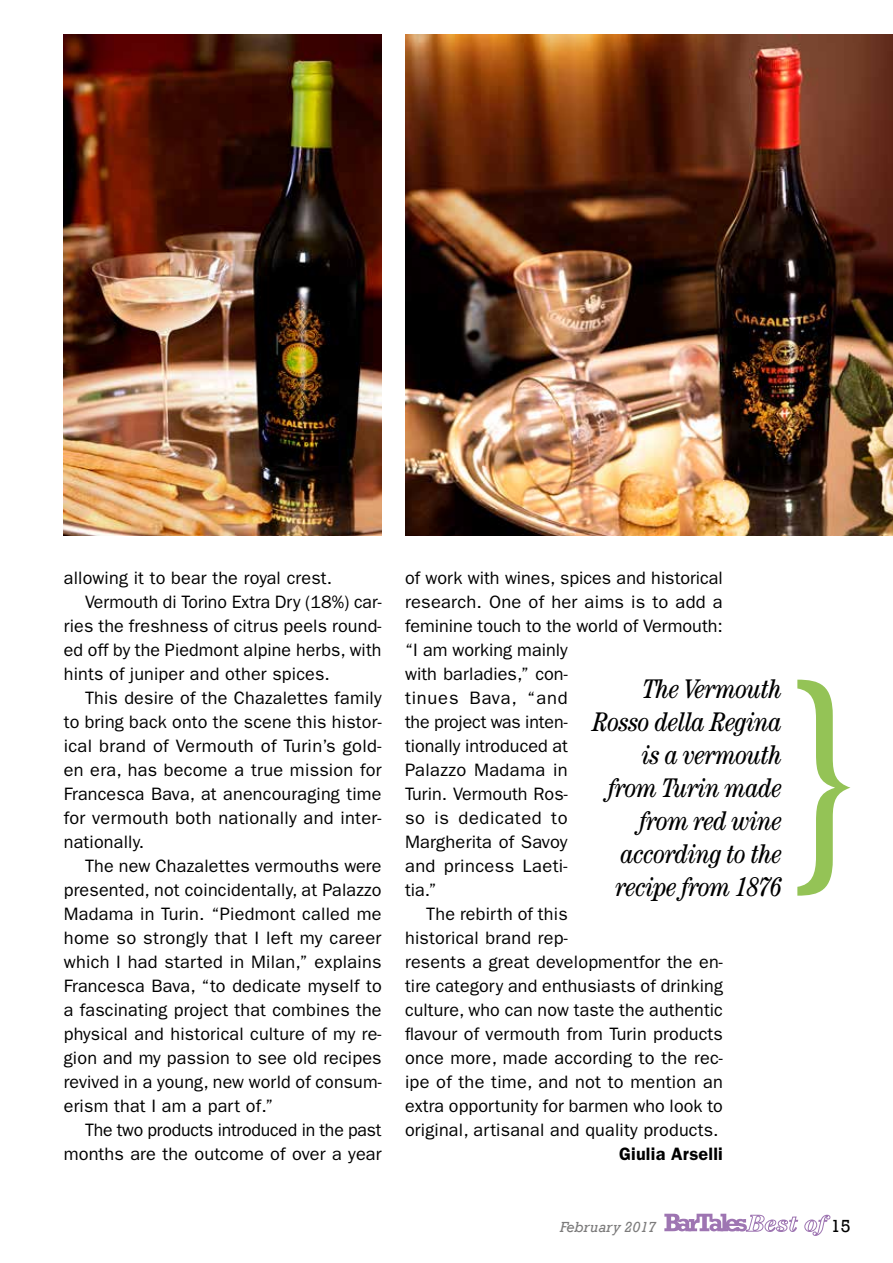
<style>
.page{position:relative;width:893px;height:1263px;background:#fff}
.page>*{position:absolute;margin:0;border:0;box-sizing:border-box;transform-origin:0 0}
.t1{font:italic condensed 27px/32.8px "Century Std";letter-spacing:-.02em;color:#000;text-align:right}
.t2{font:18px "ITC Franklin Gothic Std";letter-spacing:.01em;color:#000}
.t3{font:18px "ITC Franklin Gothic Std";letter-spacing:-.01em;color:#000}
.t4{font:18px "ITC Franklin Gothic Std";letter-spacing:.045em;color:#000}
.t5{font:18px "ITC Franklin Gothic Std";letter-spacing:.03em;color:#000}
.t6{font:600 18px "ITC Franklin Gothic Std";letter-spacing:.01em;color:#000}
.t7{font:18px "Rockwell";color:#000}
.t8{font:italic 15px "Rockwell";color:#7c7b7b}
</style>
<div class="page">
<svg style="left:664px;top:1214px;width:166px;height:22px"></svg>
<img style="left:405px;top:34px;width:488px;height:502px">
<img style="left:64px;top:34px;width:318px;height:502px">
<svg style="left:797px;top:680px;width:53px;height:216px"></svg>
<p class="t2" style="left:64px;top:567px;width:270px">allowing it to bear the royal crest.</p>
<p class="t2" style="left:85px;top:591px;width:298px">Vermouth di Torino Extra Dry (18%) car-</p>
<p class="t2" style="left:64px;top:615px;width:319px">ries the freshness of citrus peels round-</p>
<p class="t2" style="left:64px;top:639px;width:319px">ed off by the Piedmont alpine herbs, with</p>
<p class="t2" style="left:64px;top:663px;width:268px">hints of juniper and other spices.</p>
<p class="t2" style="left:85px;top:687px;width:298px">This desire of the Chazalettes family</p>
<p class="t2" style="left:64px;top:711px;width:319px">to bring back onto the scene this histor-</p>
<p class="t2" style="left:64px;top:735px;width:319px">ical brand of Vermouth of Turin’s gold-</p>
<p class="t2" style="left:64px;top:759px;width:319px">en era, has become a true mission for</p>
<p class="t2" style="left:64px;top:783px;width:319px">Francesca Bava, at anencouraging time</p>
<p class="t2" style="left:64px;top:807px;width:319px">for vermouth both nationally and inter-</p>
<p class="t2" style="left:64px;top:831px;width:82px">nationally.</p>
<p class="t2" style="left:85px;top:855px;width:298px">The new Chazalettes vermouths were</p>
<p class="t2" style="left:64px;top:879px;width:319px">presented, not coincidentally, at Palazzo</p>
<p class="t2" style="left:64px;top:903px;width:319px">Madama in Turin. “Piedmont called me</p>
<p class="t2" style="left:64px;top:927px;width:319px">home so strongly that I left my career</p>
<p class="t2" style="left:64px;top:951px;width:319px">which I had started in Milan,” explains</p>
<p class="t2" style="left:64px;top:975px;width:320px">Francesca Bava, “to dedicate myself to</p>
<p class="t2" style="left:64px;top:999px;width:319px">a fascinating project that combines the</p>
<p class="t2" style="left:64px;top:1023px;width:319px">physical and historical culture of my re-</p>
<p class="t2" style="left:64px;top:1047px;width:319px">gion and my passion to see old recipes</p>
<p class="t2" style="left:64px;top:1071px;width:319px">revived in a young, new world of consum-</p>
<p class="t2" style="left:64px;top:1095px;width:211px">erism that I am a part of.”</p>
<p class="t3" style="left:85px;top:1119px;width:298px">The two products introduced in the past</p>
<p class="t2" style="left:64px;top:1143px;width:319px">months are the outcome of over a year</p>
<p class="t2" style="left:405px;top:567px;width:319px">of work with wines, spices and historical</p>
<p class="t2" style="left:405px;top:591px;width:319px">research. One of her aims is to add a</p>
<p class="t2" style="left:405px;top:615px;width:319px">feminine touch to the world of Vermouth:</p>
<p class="t2" style="left:405px;top:639px;width:164px">“I am working mainly</p>
<p class="t2" style="left:405px;top:663px;width:164px">with barladies,” con-</p>
<p class="t4" style="left:405px;top:687px;width:164px">tinues Bava, “and</p>
<p class="t2" style="left:405px;top:711px;width:164px">the project was inten-</p>
<p class="t2" style="left:405px;top:735px;width:164px">tionally introduced at</p>
<p class="t2" style="left:405px;top:759px;width:164px">Palazzo Madama in</p>
<p class="t2" style="left:405px;top:783px;width:164px">Turin. Vermouth Ros-</p>
<p class="t5" style="left:405px;top:807px;width:164px">so is dedicated to</p>
<p class="t2" style="left:405px;top:831px;width:164px">Margherita of Savoy</p>
<p class="t2" style="left:405px;top:855px;width:164px">and princess Laeti-</p>
<p class="t2" style="left:405px;top:879px;width:33px">tia.”</p>
<p class="t2" style="left:426px;top:903px;width:143px">The rebirth of this</p>
<p class="t2" style="left:405px;top:927px;width:164px">historical brand rep-</p>
<p class="t2" style="left:405px;top:951px;width:319px">resents a great developmentfor the en-</p>
<p class="t2" style="left:405px;top:975px;width:319px">tire category and enthusiasts of drinking</p>
<p class="t2" style="left:405px;top:999px;width:319px">culture, who can now taste the authentic</p>
<p class="t2" style="left:405px;top:1023px;width:319px">flavour of vermouth from Turin products</p>
<p class="t2" style="left:405px;top:1047px;width:319px">once more, made according to the rec-</p>
<p class="t2" style="left:405px;top:1071px;width:319px">ipe of the time, and not to mention an</p>
<p class="t2" style="left:405px;top:1095px;width:319px">extra opportunity for barmen who look to</p>
<p class="t2" style="left:405px;top:1119px;width:315px">original, artisanal and quality products.</p>
<p class="t6" style="left:619px;top:1143px;width:105px">Giulia Arselli</p>
<h1 class="t1" style="left:593px;top:672px;width:191px">The Vermouth<br>Rosso della Regina is a vermouth from Turin made from red wine according to the recipe from 1876</h1>
<p class="t8" style="left:560px;top:1218px;width:98px">February 2017</p>
<p class="t7" style="left:831px;top:1215px;width:21px">15</p>
</div>
